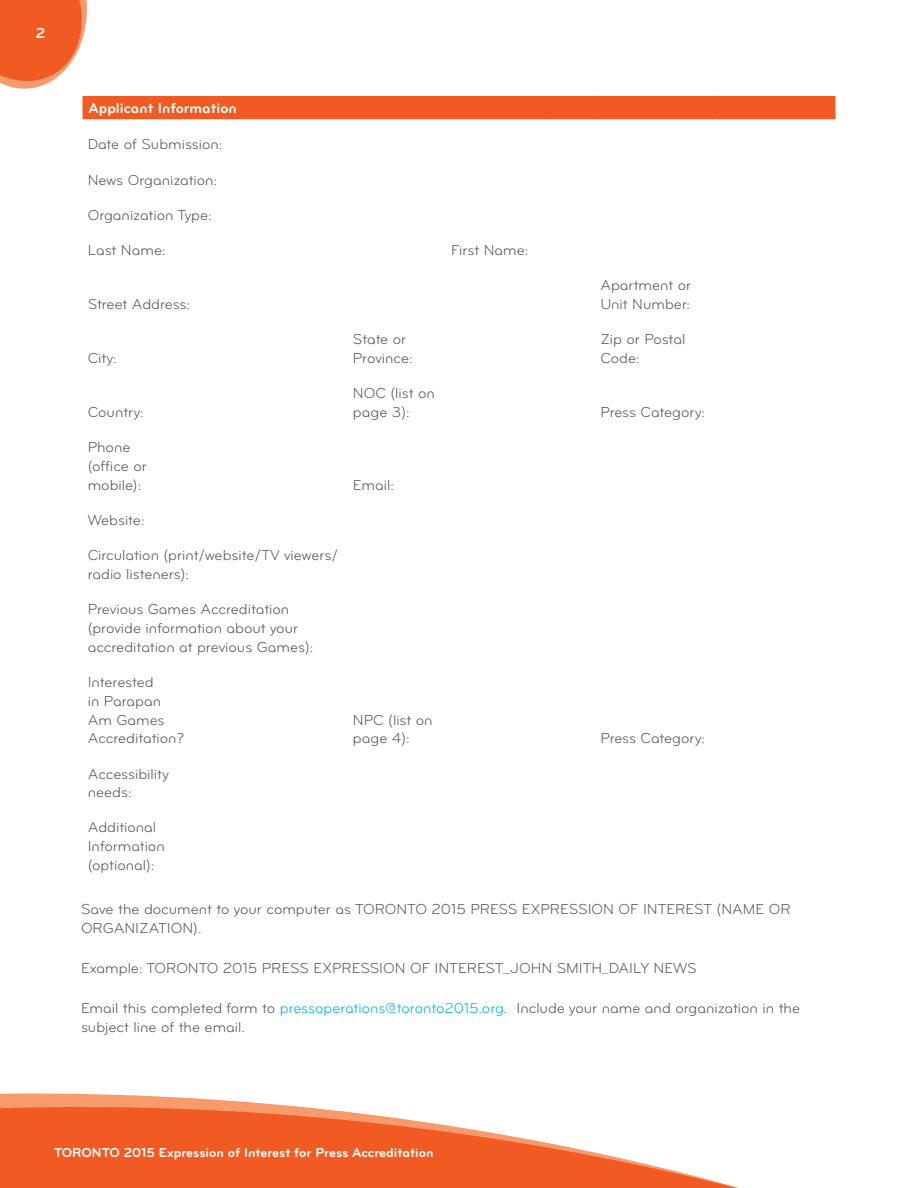
<style>
.page{position:relative;width:918px;height:1188px;background:#fff}
.page>*{position:absolute;margin:0;border:0;box-sizing:border-box;transform-origin:0 0}
.t1{font:15px/18.8px "Bryant Regular Alternate";color:#58595b}
.t2{font:15px "Bryant Bold Alternate";color:#fff}
.t3{font:13.5px "Bryant Bold Alternate";color:#fff}
.s1{color:#00b3f0}
</style>
<div class="page">
<svg style="left:0;top:1093px;width:739px;height:95px;fill:#f15a22"></svg>
<div style="left:82px;top:95px;width:754px;height:25px;background:#f15a22"></div>
<hr style="left:81px;top:94px;width:127px;height:2px;background:#fff">
<svg style="left:0;top:0;width:87px;height:119px"></svg>
<hr style="left:208px;top:94px;width:139px;height:2px;background:#fff">
<hr style="left:347px;top:94px;width:98px;height:2px;background:#fff">
<hr style="left:445px;top:94px;width:104px;height:2px;background:#fff">
<hr style="left:549px;top:94px;width:45px;height:2px;background:#fff">
<hr style="left:594px;top:94px;width:125px;height:2px;background:#fff">
<hr style="left:719px;top:94px;width:118px;height:2px;background:#fff">
<hr style="left:81px;top:119px;width:127px;height:2px;background:#fff">
<hr style="left:208px;top:119px;width:139px;height:2px;background:#fff">
<hr style="left:347px;top:119px;width:98px;height:2px;background:#fff">
<hr style="left:445px;top:119px;width:104px;height:2px;background:#fff">
<hr style="left:549px;top:119px;width:45px;height:2px;background:#fff">
<hr style="left:594px;top:119px;width:125px;height:2px;background:#fff">
<hr style="left:719px;top:119px;width:118px;height:2px;background:#fff">
<p class="t2" style="left:36px;top:24px;width:11px">2</p>
<p class="t2" style="left:88px;top:99px;width:150px">Applicant Information</p>
<p class="t1" style="left:88px;top:135px;width:136px">Date of Submission:</p>
<p class="t1" style="left:88px;top:170px;width:131px">News Organization:</p>
<p class="t1" style="left:88px;top:206px;width:125px">Organization Type:</p>
<p class="t1" style="left:88px;top:241px;width:79px">Last Name:</p>
<p class="t1" style="left:451px;top:241px;width:79px">First Name:</p>
<p class="t1" style="left:88px;top:295px;width:104px">Street Address:</p>
<p class="t1" style="left:600px;top:276px;width:92px">Apartment or<br>Unit Number:</p>
<p class="t1" style="left:88px;top:349px;width:31px">City:</p>
<p class="t1" style="left:88px;top:403px;width:57px">Country:</p>
<p class="t1" style="left:88px;top:438px;width:61px">Phone (office or mobile):</p>
<p class="t1" style="left:88px;top:511px;width:58px">Website:</p>
<p class="t1" style="left:88px;top:546px;width:252px">Circulation (print/website/TV viewers/ radio listeners):</p>
<p class="t1" style="left:88px;top:600px;width:227px">Previous Games Accreditation (provide information about your accreditation at previous Games):</p>
<p class="t1" style="left:88px;top:673px;width:98px">Interested<br>in Parapan<br>Am Games<br>Accreditation?</p>
<p class="t1" style="left:353px;top:330px;width:61px">State or<br>Province:</p>
<p class="t1" style="left:600px;top:330px;width:87px">Zip or Postal<br>Code:</p>
<p class="t1" style="left:353px;top:384px;width:83px">NOC (list on page 3):</p>
<p class="t1" style="left:353px;top:476px;width:42px">Email:</p>
<p class="t1" style="left:353px;top:710px;width:81px">NPC (list on page 4):</p>
<p class="t1" style="left:600px;top:403px;width:106px">Press Category:</p>
<p class="t1" style="left:600px;top:729px;width:106px">Press Category:</p>
<p class="t1" style="left:88px;top:764px;width:83px">Accessibility needs:</p>
<p class="t1" style="left:88px;top:818px;width:79px">Additional<br>Information (optional):</p>
<p class="t1" style="left:81px;top:900px;width:711px">Save the document to your computer as TORONTO 2015 PRESS EXPRESSION OF INTEREST (NAME OR<br>ORGANIZATION).</p>
<p class="t1" style="left:81px;top:959px;width:617px">Example: TORONTO 2015 PRESS EXPRESSION OF INTEREST_JOHN SMITH_DAILY NEWS</p>
<p class="t1" style="left:81px;top:999px;width:721px">Email this completed form to <span class="s1">pressoperations@toronto2015.org</span>. Include your name and organization in the subject line of the email.</p>
<p class="t3" style="left:54px;top:1144px;width:381px">TORONTO 2015 Expression of Interest for Press Accreditation</p>
</div>
